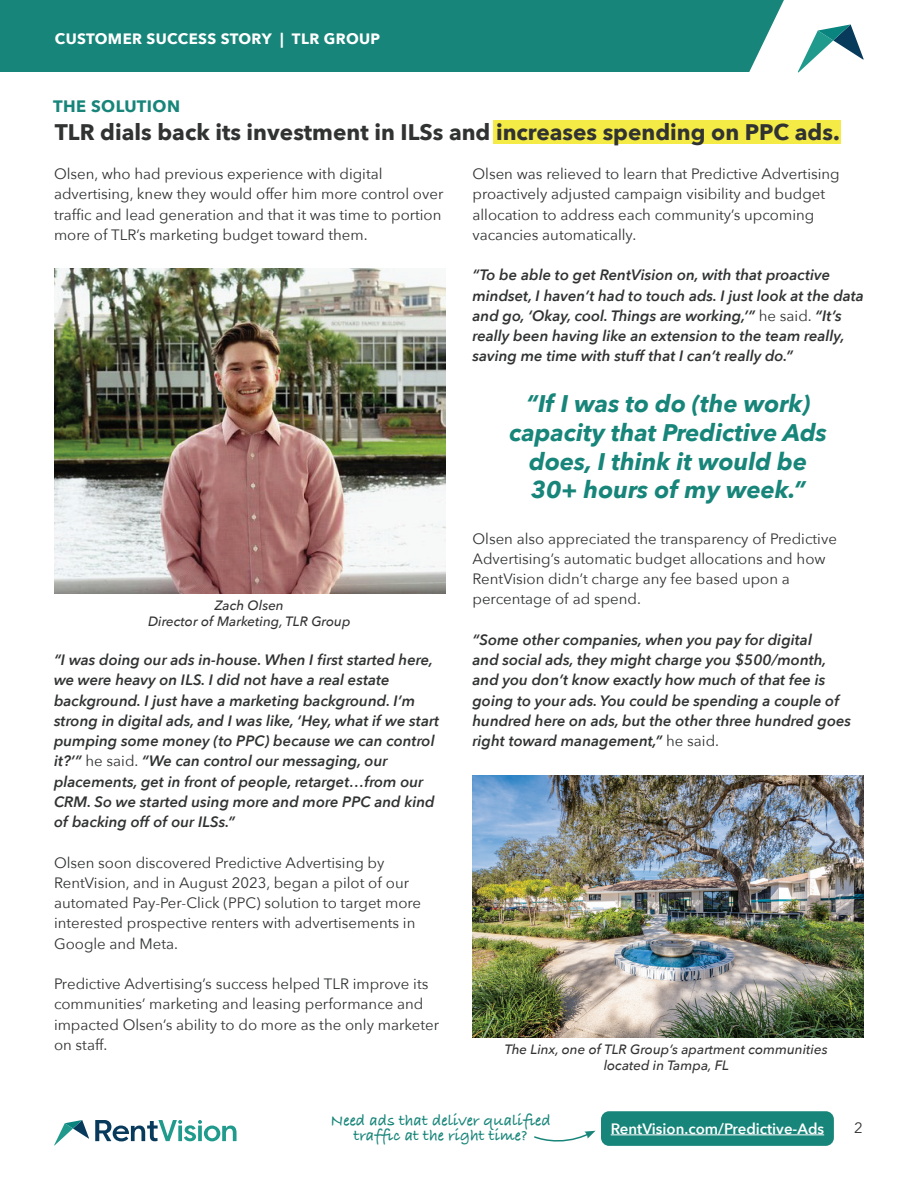
<style>
.page{position:relative;width:918px;height:1188px;background:#fff}
.page>*{position:absolute;margin:0;border:0;box-sizing:border-box;transform-origin:0 0}
.t1{font:italic 700 24px/28.8px "Avenir Next";color:#178579;text-align:center}
.t2{font:700 22.5px "Avenir Next";color:#313232}
.t3{font:700 16.5px/15px "Bradley Hand ITCTT";color:#178579;text-align:center}
.t4{font:700 16.5px "Avenir Next";letter-spacing:.025em;color:#178579}
.t5{font:italic 600 15px/20.2px "Avenir Next";color:#313232}
.t6{font:15px/20.2px "Avenir Next";color:#313232}
.t7{font:700 15px "Avenir Next";letter-spacing:.025em;color:#fff}
.t8{font:600 15px "Avenir Next";color:#fff}
.t9{font:italic 500 13.5px/16.2px "Avenir Next";color:#323332;text-align:center}
.s1{font-weight:400;font-style:normal}
</style>
<div class="page">
<div style="left:0;top:0;width:918px;height:71px;background:#178579"></div>
<div style="left:856px;top:0;width:62px;height:98px;background:#fff"></div>
<svg style="left:739px;top:0;width:125px;height:73px"></svg>
<svg style="left:54px;top:1120px;width:35px;height:26px"></svg>
<svg style="left:95px;top:1120px;width:142px;height:21px"></svg>
<div style="left:601px;top:1111px;width:233px;height:35px;background:#178579;border-radius:8px"></div>
<hr style="left:611px;top:1134px;width:213px;height:1px;background:#fff">
<svg style="left:534px;top:1131px;width:61px;height:11px"></svg>
<div style="left:494px;top:121px;width:347px;height:23px;background:#f4eb47"></div>
<img style="left:54px;top:268px;width:392px;height:326px">
<img style="left:472px;top:775px;width:392px;height:263px">
<p class="t7" style="left:55px;top:26px;width:327px">CUSTOMER SUCCESS STORY | TLR GROUP</p>
<p class="t4" style="left:53px;top:92px;width:129px">THE SOLUTION</p>
<h2 class="t2" style="left:55px;top:113px;width:786px">TLR dials back its investment in ILSs and increases spending on PPC ads.</h2>
<p class="t6" style="left:54px;top:163px;width:391px">Olsen, who had previous experience with digital advertising, knew they would offer him more control over traffic and lead generation and that it was time to portion more of TLR’s marketing budget toward them.</p>
<p class="t9" style="left:148px;top:597px;width:204px">Zach Olsen<br>Director of Marketing, TLR Group</p>
<p class="t5" style="left:54px;top:649px;width:387px">“I was doing our ads in-house. When I first started here, we were heavy on ILS. I did not have a real estate background. I just have a marketing background. I’m strong in digital ads, and I was like, ‘Hey, what if we start pumping some money (to PPC) because we can control it?’” <span class="s1">he said.</span> “We can control our messaging, our placements, get in front of people, retarget…from our CRM. So we started using more and more PPC and kind of backing off of our ILSs.”</p>
<p class="t6" style="left:54px;top:852px;width:369px">Olsen soon discovered Predictive Advertising by RentVision, and in August 2023, began a pilot of our automated Pay-Per-Click (PPC) solution to target more interested prospective renters with advertisements in Google and Meta.</p>
<p class="t6" style="left:54px;top:973px;width:387px">Predictive Advertising’s success helped TLR improve its communities’ marketing and leasing performance and impacted Olsen’s ability to do more as the only marketer on staff.</p>
<p class="t6" style="left:472px;top:163px;width:369px">Olsen was relieved to learn that Predictive Advertising proactively adjusted campaign visibility and budget allocation to address each community’s upcoming vacancies automatically.</p>
<p class="t5" style="left:472px;top:265px;width:393px">“To be able to get RentVision on, with that proactive mindset, I haven’t had to touch ads. I just look at the data and go, ‘Okay, cool. Things are working,’” <span class="s1">he said.</span> “It’s really been having like an extension to the team really, saving me time with stuff that I can’t really do.”</p>
<h1 class="t1" style="left:509px;top:389px;width:319px">“If I was to do (the work) capacity that Predictive Ads does, I think it would be<br>30+ hours of my week.”</h1>
<p class="t6" style="left:472px;top:528px;width:366px">Olsen also appreciated the transparency of Predictive Advertising’s automatic budget allocations and how RentVision didn’t charge any fee based upon a percentage of ad spend.</p>
<p class="t5" style="left:472px;top:629px;width:380px">“Some other companies, when you pay for digital<br>and social ads, they might charge you $500/month, and you don’t know exactly how much of that fee is going to your ads. You could be spending a couple of hundred here on ads, but the other three hundred goes right toward management,” <span class="s1">he said.</span></p>
<p class="t9" style="left:505px;top:1041px;width:325px">The Linx, one of TLR Group’s apartment communities located in Tampa, FL</p>
<p class="t3" style="left:331px;top:1112px;width:222px">Need ads that deliver qualified traffic at the right time?</p>
<p class="t8" style="left:611px;top:1116px;width:215px">RentVision.com/Predictive-Ads</p>
<p class="t6" style="left:854px;top:1117px;width:10px">2</p>
</div>
